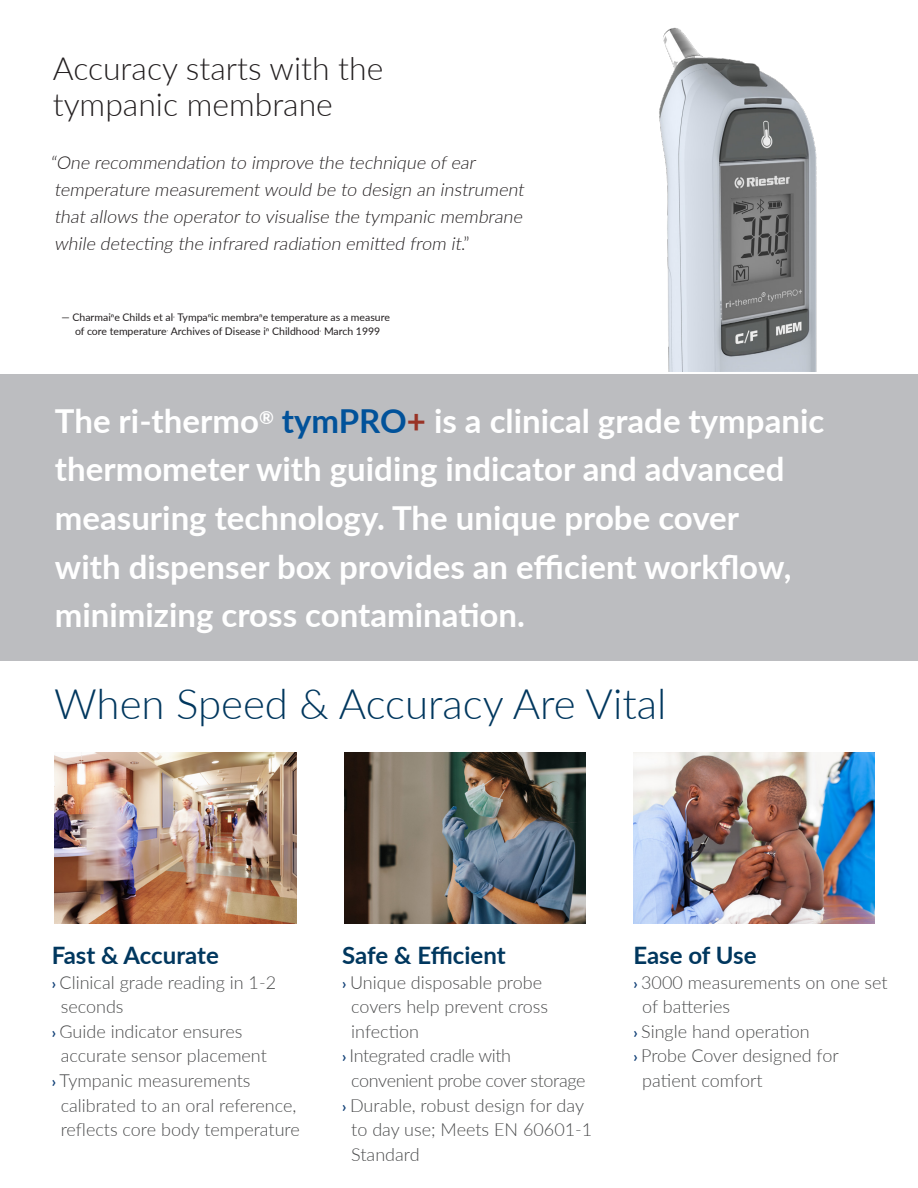
<style>
.page{position:relative;width:918px;height:1188px;background:#fff}
.page>*{position:absolute;margin:0;border:0;box-sizing:border-box;transform-origin:0 0}
.t1{font:300 42px "Lato";color:#00375e}
.t2{font:700 33px/48.6px "Lato";color:#fff}
.t3{font:300 31.95px/35.8px "Lato";color:#231f20}
.t4{font:700 24px "Lato";letter-spacing:-.005em;color:#00375e}
.t5{font:300 18px "Lato";color:#4b4c4d}
.t6{font:italic 300 18px/26.8px "Lato";color:#231f20}
.t7{font:300 18px "Lato";letter-spacing:-.02em;color:#4b4c4d}
.t8{font:10.5px/14.9px "Lato";color:#231f20;text-align:center}
.s1{font-style:normal}
.s2{color:#01529a}
.s3{color:#993326}
.s4{font-weight:700;font-size:15px;color:#154379}
</style>
<div class="page">
<img style="left:659px;top:27px;width:158px;height:345px">
<div style="left:0;top:374px;width:918px;height:287px;background:#bcbdc0"></div>
<img style="left:55px;top:752px;width:241px;height:171px">
<img style="left:633px;top:752px;width:242px;height:171px">
<img style="left:344px;top:752px;width:241px;height:171px">
<h3 class="t3" style="left:53px;top:49px;width:332px">Accuracy starts with the tympanic membrane</h3>
<p class="t6" style="left:50px;top:149px;width:479px">“One recommendation to improve the technique ofear temperature measurementwould be to design an instrument that allows the operatorto visualise the tympanic membrane while detecting the infrared radiation emitted from it<span class="s1">.”</span></p>
<p class="t8" style="left:62px;top:309px;width:330px">— Charmaine Childs et al, Tympanic membrane temperature as a measure of core temperature. Archives of Disease in Childhood, March 1999</p>
<h2 class="t2" style="left:55px;top:395px;width:771px">The ri-thermo<sup>®</sup> <span class="s2">tymPRO</span><span class="s3">+</span> is a clinical grade tympanic thermometer with guiding indicator and advanced measuring technology. The unique probe cover<br>with dispenser box provides an efficient workflow, minimizing cross contamination.</h2>
<h1 class="t1" style="left:54px;top:674px;width:614px">When Speed &amp; Accuracy Are Vital</h1>
<h3 class="t4" style="left:52px;top:938px;width:169px">Fast &amp; Accurate</h3>
<p class="t5" style="left:52px;top:970px;width:226px"><span class="s4">›</span> Clinical grade reading in 1-2</p>
<p class="t5" style="left:61px;top:994px;width:64px">seconds</p>
<p class="t5" style="left:52px;top:1019px;width:192px"><span class="s4">›</span> Guide indicator ensures</p>
<p class="t5" style="left:61px;top:1043px;width:208px">accurate sensor placement</p>
<p class="t5" style="left:52px;top:1068px;width:200px"><span class="s4">›</span> Tympanic measurements</p>
<p class="t5" style="left:61px;top:1093px;width:237px">calibrated to an oral reference,</p>
<p class="t5" style="left:61px;top:1117px;width:241px">reflects core body temperature</p>
<h3 class="t4" style="left:342px;top:938px;width:165px">Safe &amp; Efficient</h3>
<p class="t5" style="left:342px;top:970px;width:201px"><span class="s4">›</span> Unique disposable probe</p>
<p class="t5" style="left:351px;top:994px;width:198px">covers help prevent cross</p>
<p class="t5" style="left:351px;top:1019px;width:69px">infection</p>
<p class="t7" style="left:342px;top:1043px;width:170px"><span class="s4">›</span> Integrated cradle with</p>
<p class="t7" style="left:351px;top:1068px;width:236px">convenient probe cover storage</p>
<p class="t5" style="left:342px;top:1093px;width:243px"><span class="s4">›</span> Durable, robust design for day</p>
<p class="t5" style="left:351px;top:1117px;width:243px">to day use; Meets EN 60601-1</p>
<p class="t5" style="left:351px;top:1142px;width:70px">Standard</p>
<h3 class="t4" style="left:633px;top:938px;width:125px">Ease of Use</h3>
<p class="t5" style="left:633px;top:970px;width:256px"><span class="s4">›</span> 3000 measurements on one set</p>
<p class="t5" style="left:642px;top:994px;width:89px">of batteries</p>
<p class="t5" style="left:633px;top:1019px;width:178px"><span class="s4">›</span> Single hand operation</p>
<p class="t5" style="left:633px;top:1043px;width:207px"><span class="s4">›</span> Probe Cover designed for</p>
<p class="t5" style="left:642px;top:1068px;width:122px">patient comfort</p>
</div>
